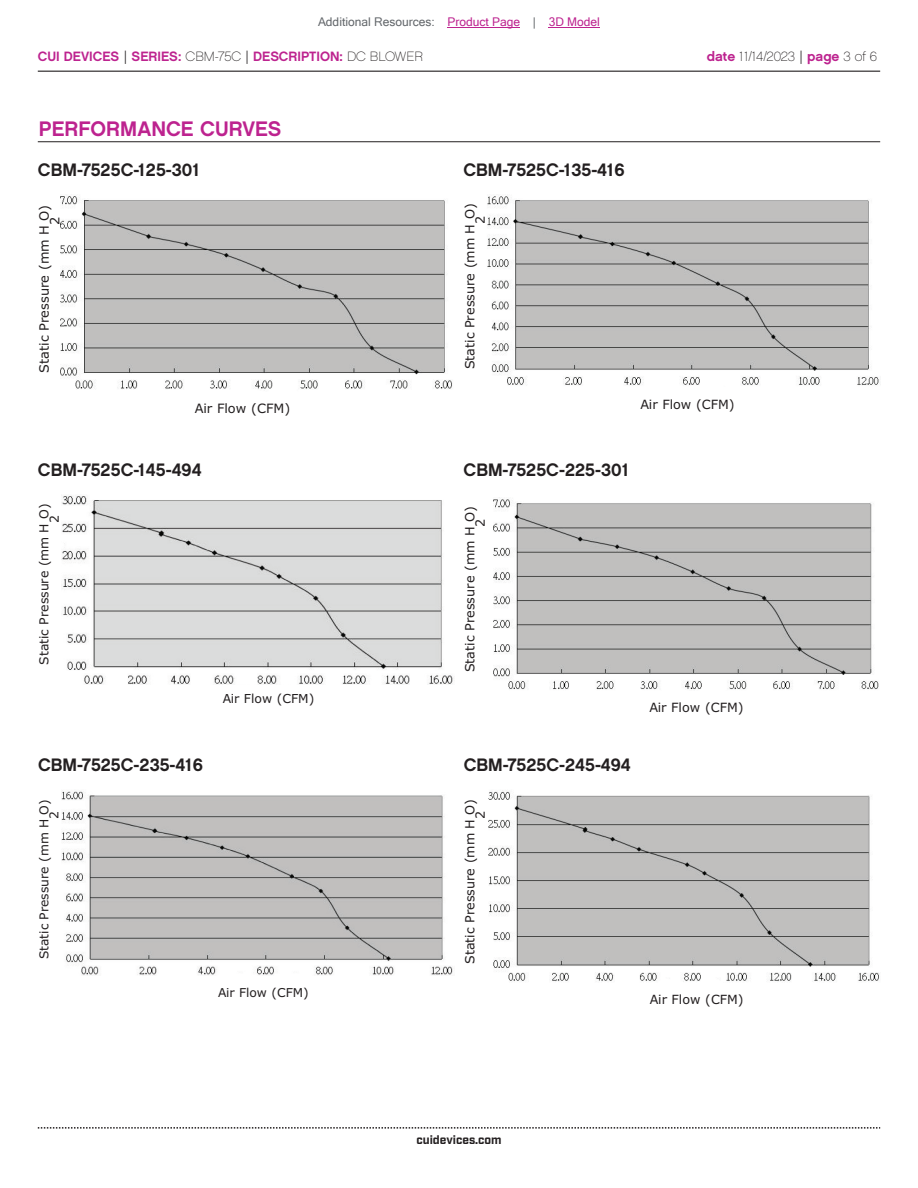
<style>
.page{position:relative;width:918px;height:1188px;background:#fff}
.page>*{position:absolute;margin:0;border:0;box-sizing:border-box;transform-origin:0 0}
.t1{font:21px "Chalet New York Nineteen Sixty";color:#bd238f}
.t2{font:18px "Chalet New York Nineteen Sixty";color:#231f20}
.t3{font:13.5px "Chalet New York Nineteen Sixty";color:#bd238f}
.t4{font:13.5px "Chalet Paris Nineteen Sixty";color:#231f20}
.t5{font:12.9px/10.6px "Verdana";color:#231f20}
.t6{font:12.75px/10.5px "Verdana";color:#231f20}
.t7{font:12.6px/10.5px "Verdana";color:#231f20}
.t8{font:12.45px/10.2px "Verdana";color:#231f20}
.t9{font:12.3px/10.1px "Verdana";color:#231f20}
.t10{font:12px "Microsoft Sans Serif";color:#63676b}
.t11{font:700 12px "Industry";color:#231f20}
.s1{color:#bd238f}
.s2{font-family:"Industry";color:#231f20}
.s3{font-family:"Chalet Paris Nineteen Sixty";color:#231f20}
.s4{font-family:"Chalet New York Nineteen Sixty";color:#bd238f}
.s5{font-family:"Industry"}
</style>
<div class="page">
<hr style="left:38px;top:71px;width:842px;height:1px;background:#231f20">
<svg style="left:38px;top:1127px;width:842px;height:2px"></svg>
<hr style="left:38px;top:141px;width:842px;height:1px;background:#231f20">
<img style="left:61px;top:496px;width:392px;height:189px">
<img style="left:487px;top:196px;width:392px;height:189px">
<img style="left:60px;top:196px;width:392px;height:193px">
<img style="left:493px;top:497px;width:386px;height:193px">
<img style="left:61px;top:790px;width:392px;height:186px">
<img style="left:488px;top:790px;width:391px;height:192px">
<hr style="left:448px;top:27px;width:72px;height:1px;background:#bd238f">
<hr style="left:549px;top:27px;width:51px;height:1px;background:#bd238f">
<p class="t10" style="left:318px;top:15px;width:283px">Additional Resources: <span class="s1">Product Page</span> | <span class="s1">3D Model</span></p>
<p class="t3" style="left:38px;top:47px;width:387px">CUI DEVICES <span class="s2">|</span> SERIES: <span class="s3">CBM-75C</span> <span class="s2">|</span> DESCRIPTION: <span class="s3">DC BLOWER</span></p>
<p class="t4" style="left:707px;top:48px;width:172px"><span class="s4">date</span> 11/14/2023 <span class="s5">|</span> <span class="s4">page</span> 3 of 6</p>
<p class="t1" style="left:39px;top:115px;width:244px">PERFORMANCE CURVES</p>
<p class="t2" style="left:38px;top:158px;width:164px">CBM-7525C-125-301</p>
<p class="t2" style="left:464px;top:158px;width:163px">CBM-7525C-135-416</p>
<p class="t5" style="left:39px;top:225px;width:22px;text-indent:-147px;rotate:-90deg">Static Pressure (mm H O)<br>2</p>
<p class="t6" style="left:464px;top:224px;width:22px;text-indent:-146px;rotate:-90deg">Static Pressure (mm H O)<br>2</p>
<p class="t5" style="left:195px;top:403px;width:97px">Air Flow (CFM)</p>
<p class="t6" style="left:641px;top:399px;width:96px">Air Flow (CFM)</p>
<p class="t2" style="left:38px;top:458px;width:165px">CBM-7525C-145-494</p>
<p class="t8" style="left:39px;top:523px;width:21px;text-indent:-142px;rotate:-90deg">Static Pressure (mm H O)<br>2</p>
<p class="t8" style="left:223px;top:694px;width:93px">Air Flow (CFM)</p>
<p class="t2" style="left:464px;top:458px;width:167px">CBM-7525C-225-301</p>
<p class="t6" style="left:464px;top:527px;width:22px;text-indent:-146px;rotate:-90deg">Static Pressure (mm H O)<br>2</p>
<p class="t2" style="left:38px;top:753px;width:166px">CBM-7525C-235-416</p>
<p class="t2" style="left:464px;top:753px;width:169px">CBM-7525C-245-494</p>
<p class="t9" style="left:39px;top:819px;width:21px;text-indent:-140px;rotate:-90deg">Static Pressure (mm H O)<br>2</p>
<p class="t9" style="left:218px;top:988px;width:92px">Air Flow (CFM)</p>
<p class="t7" style="left:465px;top:819px;width:22px;text-indent:-145px;rotate:-90deg">Static Pressure (mm H O)<br>2</p>
<p class="t6" style="left:649px;top:702px;width:96px">Air Flow (CFM)</p>
<p class="t7" style="left:650px;top:994px;width:95px">Air Flow (CFM)</p>
<p class="t11" style="left:416px;top:1132px;width:87px">cuidevices.com</p>
</div>
